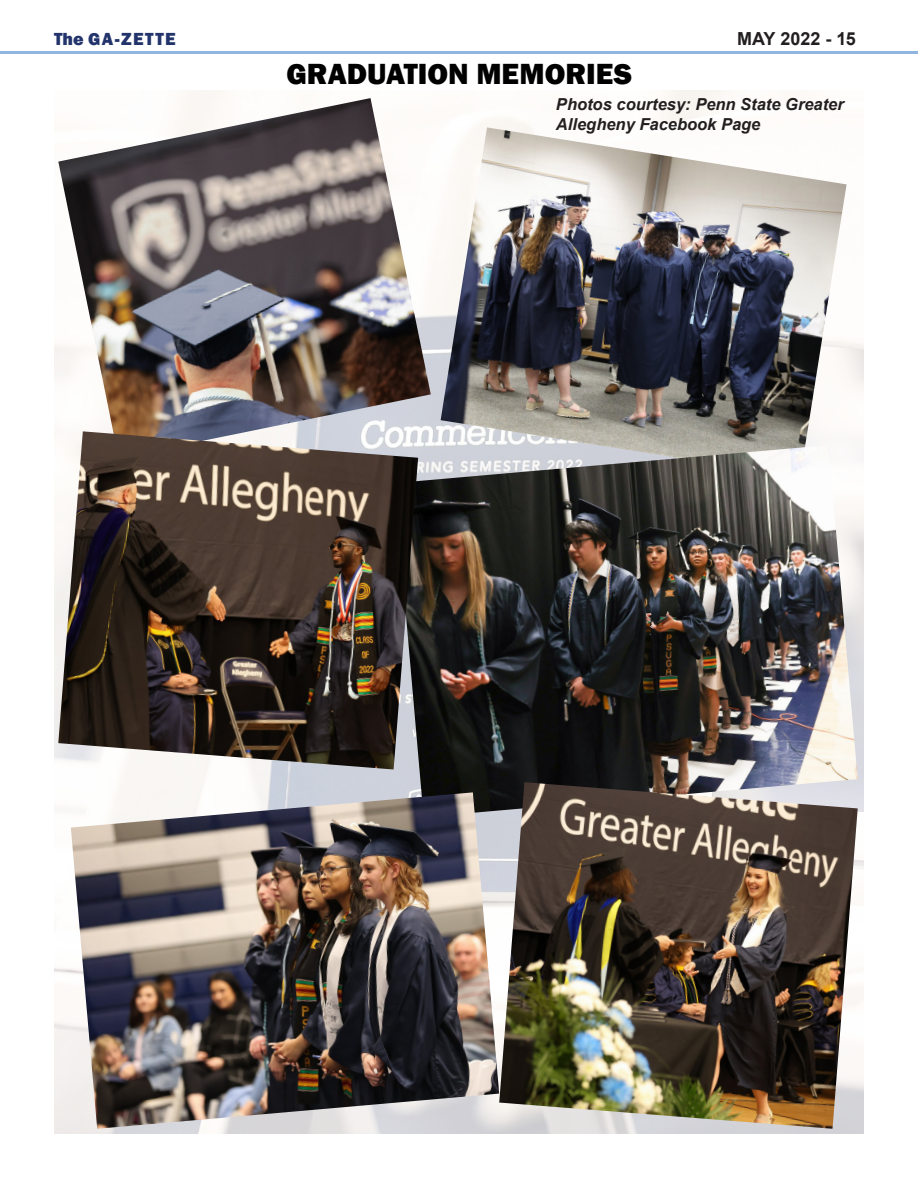
<style>
.page{position:relative;width:918px;height:1188px;background:#fff}
.page>*{position:absolute;margin:0;border:0;box-sizing:border-box;transform-origin:0 0}
.t1{font:800 30px "Franklin Gothic";color:#000}
.t2{font:800 18px "Franklin Gothic";letter-spacing:.07em;color:#22346b}
.t3{font:700 18px "Arial";letter-spacing:-.005em;color:#231f20}
.t4{font:italic 700 16.5px/19.8px "Arial";color:#231f20}
</style>
<div class="page">
<img style="left:54px;top:91px;width:810px;height:1043px">
<hr style="left:0;top:51px;width:918px;height:3px;background:#90b6df">
<img style="left:58px;top:98px;width:373px;height:347px">
<img style="left:441px;top:127px;width:406px;height:318px">
<img style="left:394px;top:445px;width:464px;height:347px">
<img style="left:58px;top:431px;width:360px;height:339px">
<img style="left:71px;top:792px;width:428px;height:337px">
<img style="left:499px;top:782px;width:359px;height:347px">
<p class="t2" style="left:54px;top:27px;width:123px">The GA-ZETTE</p>
<p class="t3" style="left:737px;top:26px;width:120px">MAY 2022 - 15</p>
<p class="t1" style="left:286px;top:54px;width:347px">GRADUATION MEMORIES</p>
<p class="t4" style="left:556px;top:95px;width:289px">Photos courtesy: Penn State Greater<br>Allegheny Facebook Page</p>
</div>
